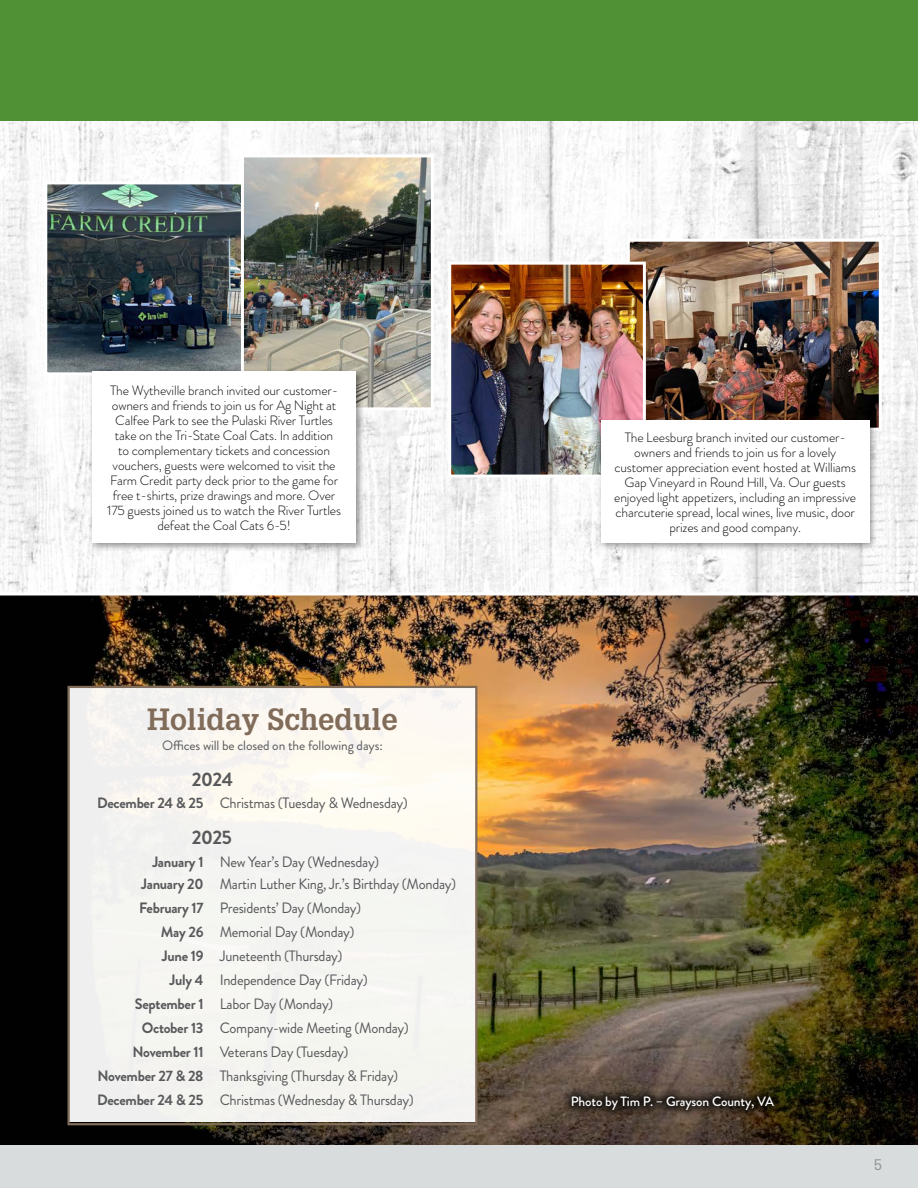
<style>
.page{position:relative;width:918px;height:1188px;background:#fff}
.page>*{position:absolute;margin:0;border:0;box-sizing:border-box;transform-origin:0 0}
.Serif_Headlines{font:700 30px "Glypha";color:#816c5a}
.Holidays{font:700 19.5px "Brandon Grotesque";letter-spacing:-.02em;color:#58595b}
.Holidays-2{font:15px "Brandon Grotesque";letter-spacing:-.02em;color:#58595b}
.Headlines{font:15px "Glypha";color:#939598}
.Captions{font:300 13.5px/15px "Brandon Grotesque";letter-spacing:-.01em;color:#0b0a0b;text-align:center}
.Body_Copy{font:13.5px "Brandon Grotesque";letter-spacing:-.01em;color:#58595b}
.Body_Copy-2{font:500 13.5px "Brandon Grotesque";letter-spacing:-.01em;color:#fff}
.s1{font-weight:700}
</style>
<div class="page">
<img style="left:0;top:121px;width:918px;height:471px">
<div style="left:0;top:0;width:918px;height:121px;background:#519136"></div>
<div style="left:0;top:1145px;width:918px;height:43px;background:#d8dcdd"></div>
<img style="left:0;top:596px;width:918px;height:549px">
<div style="left:562px;top:1086px;width:222px;height:34px;background:#000;opacity:.7"></div>
<div style="left:69px;top:687px;width:407px;height:435px;background:#f5f5f1"></div>
<div style="left:68px;top:686px;width:409px;height:439px;border:2px solid #816c5a"></div>
<img style="left:48px;top:185px;width:193px;height:186px">
<div style="left:44px;top:181px;width:207px;height:194px;border:3px solid #fff"></div>
<img style="left:245px;top:158px;width:185px;height:248px">
<div style="left:241px;top:154px;width:193px;height:256px;border:3px solid #fff"></div>
<div style="left:88px;top:367px;width:276px;height:184px;background:#000;opacity:.4"></div>
<div style="left:92px;top:371px;width:264px;height:172px;background:#fff"></div>
<img style="left:631px;top:243px;width:247px;height:174px">
<div style="left:627px;top:239px;width:255px;height:192px;border:3px solid #fff"></div>
<img style="left:452px;top:266px;width:190px;height:208px">
<div style="left:448px;top:262px;width:198px;height:216px;border:3px solid #fff"></div>
<div style="left:597px;top:417px;width:281px;height:134px;background:#000;opacity:.4"></div>
<div style="left:601px;top:421px;width:268px;height:122px;background:#fff"></div>
<svg style="left:0;top:592px;width:918px;height:4px"></svg>
<p class="Captions" style="left:107px;top:383px;width:235px">The Wytheville branch invited our customer&shy;owners and friends to join us for Ag Night at Calfee Park to see the Pulaski River Turtles take on the Tri-State Coal Cats. In addition<br>to complementary tickets and concession vouchers, guests were welcomed to visit the Farm Credit party deck prior to the game for free t-shirts, prize drawings and more. Over 175 guests joined us to watch the River Turtles defeat the Coal Cats 6-5!</p>
<p class="Serif_Headlines" style="left:147px;top:701px;width:252px">Holiday Schedule</p>
<p class="Body_Copy" style="left:162px;top:736px;width:222px">Offices will be closed on the following days:</p>
<p class="Holidays" style="left:192px;top:765px;width:43px">2024</p>
<p class="Holidays-2" style="left:97px;top:793px;width:312px"><span class="s1">December 24 &amp; 25</span> Christmas (Tuesday &amp; Wednesday)</p>
<p class="Holidays" style="left:192px;top:824px;width:42px">2025</p>
<p class="Holidays-2" style="left:152px;top:851px;width:228px"><span class="s1">January 1</span> New Year’s Day (Wednesday)</p>
<p class="Holidays-2" style="left:141px;top:874px;width:317px"><span class="s1">January 20</span> Martin Luther King, Jr.’s Birthday (Monday)</p>
<p class="Holidays-2" style="left:139px;top:898px;width:224px"><span class="s1">February 17</span> Presidents’ Day (Monday)</p>
<p class="Holidays-2" style="left:161px;top:922px;width:195px"><span class="s1">May 26</span> Memorial Day (Monday)</p>
<p class="Holidays-2" style="left:162px;top:946px;width:182px"><span class="s1">June 19</span> Juneteenth (Thursday)</p>
<p class="Holidays-2" style="left:170px;top:970px;width:200px"><span class="s1">July 4</span> Independence Day (Friday)</p>
<p class="Holidays-2" style="left:135px;top:994px;width:200px"><span class="s1">September 1</span> Labor Day (Monday)</p>
<p class="Holidays-2" style="left:142px;top:1018px;width:268px"><span class="s1">October 13</span> Company-wide Meeting (Monday)</p>
<p class="Holidays-2" style="left:133px;top:1042px;width:217px"><span class="s1">November 11</span> Veterans Day (Tuesday)</p>
<p class="Holidays-2" style="left:98px;top:1066px;width:302px"><span class="s1">November 27 &amp; 28</span> Thanksgiving (Thursday &amp; Friday)</p>
<p class="Holidays-2" style="left:97px;top:1090px;width:318px"><span class="s1">December 24 &amp; 25</span> Christmas (Wednesday &amp; Thursday)</p>
<p class="Captions" style="left:614px;top:430px;width:243px">The Leesburg branch invited our customer&shy;owners and friends to join us for a lovely customer appreciation event hosted at Williams Gap Vineyard in Round Hill, Va. Our guests enjoyed light appetizers, including an impressive charcuterie spread, local wines, live music, door prizes and good company.</p>
<p class="Body_Copy-2" style="left:571px;top:1092px;width:205px">Photo by Tim P. – Grayson County, VA</p>
<p class="Headlines" style="left:874px;top:1156px;width:10px">5</p>
</div>
